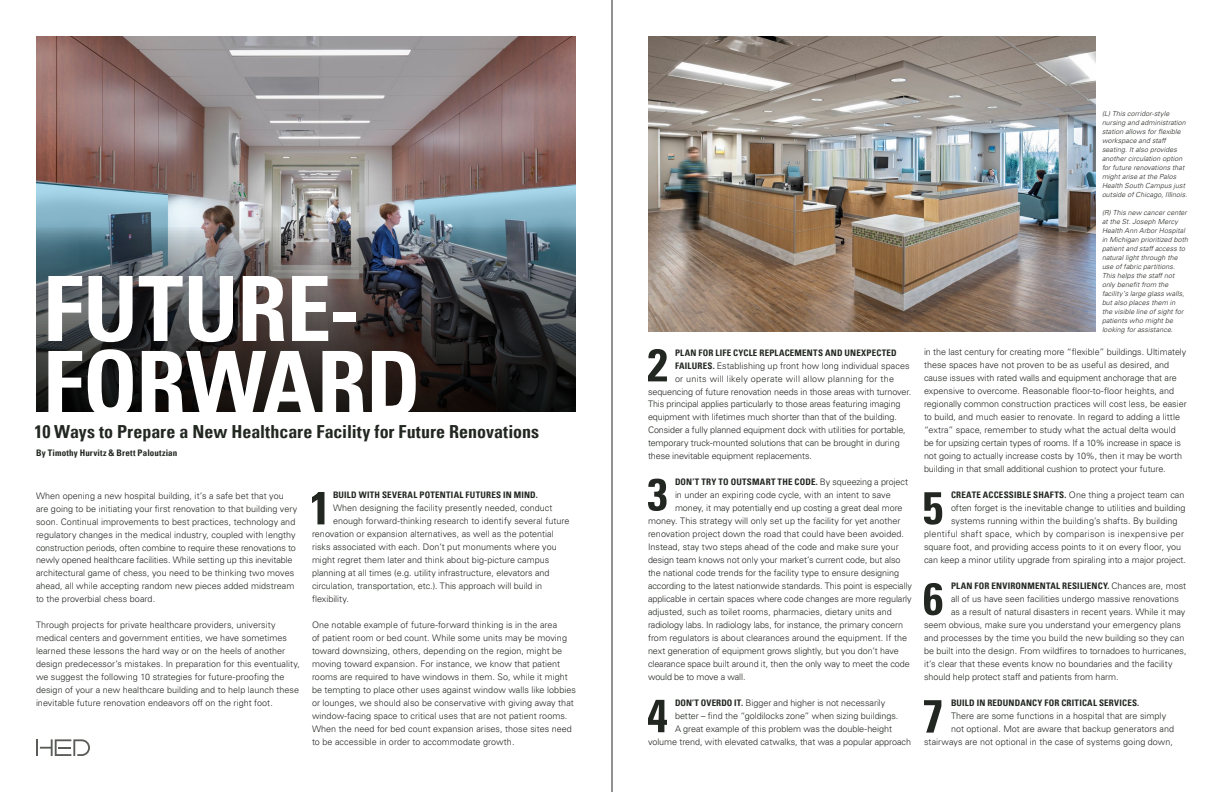
<style>
.page{position:relative;width:1224px;height:792px;background:#fff}
.page>*{position:absolute;margin:0;border:0;box-sizing:border-box;transform-origin:0 0}
.t1{font:700 condensed 90px "Univers LT Pro";letter-spacing:-.005em;color:#fff}
.t2{font:700 condensed 18px "Univers LT Pro";color:#222721}
.t3{font:300 9px/13px "Univers LT Pro 45";color:#222721}
.t4{font:700 condensed 9px "Univers LT Pro";letter-spacing:.025em;color:#222721}
.t5{font:300 9px "Univers LT Pro 45";letter-spacing:.03em;color:#222721}
.t6{font:300 9px "Univers LT Pro 45";letter-spacing:.025em;color:#222721}
.t7{font:italic 300 7px/9px "Univers LT Pro 45";letter-spacing:.015em;color:#222721}
.s1{font-family:"Univers LT Pro";font-weight:700;font-stretch:condensed}
.s2{font-family:"Univers LT Pro 45";font-weight:300;font-stretch:normal}
</style>
<div class="page">
<img style="left:36px;top:36px;width:540px;height:376px">
<img style="left:648px;top:36px;width:448px;height:296px">
<svg style="left:648px;top:349px;width:19px;height:32px"></svg>
<svg style="left:648px;top:479px;width:19px;height:32px"></svg>
<svg style="left:924px;top:492px;width:18px;height:33px"></svg>
<svg style="left:924px;top:583px;width:18px;height:32px"></svg>
<svg style="left:648px;top:700px;width:19px;height:32px"></svg>
<svg style="left:312px;top:492px;width:12px;height:32px"></svg>
<hr style="left:612px;top:0;width:1px;height:792px;background:#222721">
<svg style="left:924px;top:700px;width:17px;height:33px"></svg>
<svg style="left:36px;top:739px;width:54px;height:17px"></svg>
<h1 class="t1" style="left:43px;top:254px;width:318px">FUTURE-</h1>
<h1 class="t1" style="left:43px;top:329px;width:379px">FORWARD</h1>
<p class="t4" style="left:36px;top:447px;width:143px">By Timothy Hurvitz &amp; Brett Paloutzian</p>
<h2 class="t2" style="left:35px;top:421px;width:506px">10 Ways to Prepare a New Healthcare Facility for Future Renovations</h2>
<p class="t3" style="left:36px;top:489px;width:263px">When opening a new hospital building, it’s a safe bet that you are going to be initiating your first renovation to that building very soon. Continual improvements to best practices, technology and regulatory changes in the medical industry, coupled with lengthy construction periods, often combine to require these renovations to newly opened healthcare facilities. While setting up this inevitable architectural game of chess, you need to be thinking two moves ahead, all while accepting random new pieces added midstream to the proverbial chess board.</p>
<p class="t3" style="left:36px;top:619px;width:266px">Through projects for private healthcare providers, university medical centers and government entities, we have sometimes learned these lessons the hard way or on the heels of another design predecessor’s mistakes. In preparation for this eventuality, we suggest the following 10 strategies for future-proofing the design of your a new healthcare building and to help launch these inevitable future renovation endeavors off on the right foot.</p>
<p class="t4" style="left:333px;top:490px;width:206px">BUILD WITH SEVERAL POTENTIAL FUTURES IN MIND.</p>
<p class="t3" style="left:333px;top:502px;width:221px">When designing the facility presently needed, conduct</p>
<p class="t3" style="left:333px;top:515px;width:238px">enough forward-thinking research to identify several future</p>
<p class="t3" style="left:312px;top:528px;width:243px">renovation or expansion alternatives, as well as the potential</p>
<p class="t3" style="left:312px;top:541px;width:246px">risks associated with each. Don’t put monuments where you</p>
<p class="t3" style="left:312px;top:554px;width:239px">might regret them later and think about big-picture campus</p>
<p class="t3" style="left:312px;top:567px;width:239px">planning at all times (e.g. utility infrastructure, elevators and</p>
<p class="t3" style="left:312px;top:580px;width:232px">circulation, transportation, etc.). This approach will build in</p>
<p class="t3" style="left:312px;top:593px;width:39px">flexibility.</p>
<p class="t3" style="left:312px;top:619px;width:266px">One notable example of future-forward thinking is in the area<br>of patient room or bed count. While some units may be moving toward downsizing, others, depending on the region, might be moving toward expansion. For instance, we know that patient rooms are required to have windows in them. So, while it might be tempting to place other uses against window walls like lobbies or lounges, we should also be conservative with giving away that window-facing space to critical uses that are not patient rooms.<br>When the need for bed count expansion arises, those sites need to be accessible in order to accommodate growth.</p>
<p class="t4" style="left:675px;top:347px;width:223px">PLAN FOR LIFE CYCLE REPLACEMENTS AND UNEXPECTED</p>
<p class="t3" style="left:675px;top:359px;width:236px"><span class="s1">FAILURES.</span> Establishing up front how long individual spaces</p>
<p class="t6" style="left:675px;top:372px;width:221px">or units will likely operate will allow planning for the</p>
<p class="t3" style="left:648px;top:385px;width:265px">sequencing of future renovation needs in those areas with turnover.</p>
<p class="t3" style="left:648px;top:398px;width:254px">This principal applies particularly to those areas featuring imaging</p>
<p class="t3" style="left:648px;top:411px;width:250px">equipment with lifetimes much shorter than that of the building.</p>
<p class="t3" style="left:648px;top:424px;width:259px">Consider a fully planned equipment dock with utilities for portable,</p>
<p class="t3" style="left:648px;top:437px;width:253px">temporary truck-mounted solutions that can be brought in during</p>
<p class="t3" style="left:648px;top:450px;width:165px">these inevitable equipment replacements.</p>
<p class="t4" style="left:675px;top:477px;width:235px">DON’T TRY TO OUTSMART THE CODE. <span class="s2">By squeezing a project</span></p>
<p class="t3" style="left:675px;top:489px;width:217px">in under an expiring code cycle, with an intent to save</p>
<p class="t3" style="left:675px;top:502px;width:229px">money, it may potentially end up costing a great deal more</p>
<p class="t3" style="left:648px;top:515px;width:254px">money. This strategy will only set up the facility for yet another</p>
<p class="t3" style="left:648px;top:528px;width:258px">renovation project down the road that could have been avoided.</p>
<p class="t3" style="left:648px;top:541px;width:252px">Instead, stay two steps ahead of the code and make sure your</p>
<p class="t3" style="left:648px;top:554px;width:254px">design team knows not only your market’s current code, but also</p>
<p class="t3" style="left:648px;top:567px;width:253px">the national code trends for the facility type to ensure designing</p>
<p class="t3" style="left:648px;top:580px;width:266px">according to the latest nationwide standards. This point is especially</p>
<p class="t3" style="left:648px;top:593px;width:265px">applicable in certain spaces where code changes are more regularly</p>
<p class="t3" style="left:648px;top:606px;width:245px">adjusted, such as toilet rooms, pharmacies, dietary units and</p>
<p class="t3" style="left:648px;top:619px;width:257px">radiology labs. In radiology labs, for instance, the primary concern</p>
<p class="t3" style="left:648px;top:632px;width:261px">from regulators is about clearances around the equipment. If the</p>
<p class="t3" style="left:648px;top:645px;width:252px">next generation of equipment grows slightly, but you don’t have</p>
<p class="t3" style="left:648px;top:658px;width:263px">clearance space built around it, then the only way to meet the code</p>
<p class="t3" style="left:648px;top:670px;width:99px">would be to move a wall.</p>
<p class="t3" style="left:675px;top:697px;width:212px"><span class="s1">DON’T OVERDO IT.</span> Bigger and higher is not necessarily</p>
<p class="t3" style="left:675px;top:709px;width:225px">better – find the “goldilocks zone” when sizing buildings.</p>
<p class="t3" style="left:675px;top:722px;width:219px">A great example of this problem was the double-height</p>
<p class="t3" style="left:648px;top:735px;width:265px">volume trend, with elevated catwalks, that was a popular approach</p>
<p class="t7" style="left:1102px;top:109px;width:87px">(L) This corridor-style nursing and administration station allows for flexible workspace and staff seating. It also provides another circulation option for future renovations that might arise at the Palos<br>Health South Campus just outside of Chicago, Illinois.</p>
<p class="t7" style="left:1102px;top:208px;width:87px">(R) This new cancer center at the St. Joseph Mercy<br>Health Ann Arbor Hospital in Michigan prioritized both patient and staff access to natural light through the use of fabric partitions.<br>This helps the staff not only benefit from the facility’s large glass walls, but also places them in<br>the visible line of sight for patients who might be looking for assistance.</p>
<p class="t3" style="left:924px;top:345px;width:264px">in the last century for creating more “flexible” buildings. Ultimately these spaces have not proven to be as useful as desired, and cause issues with rated walls and equipment anchorage that are expensive to overcome. Reasonable floor-to-floor heights, and regionally common construction practices will cost less, be easier to build, and much easier to renovate. In regard to adding a little “extra” space, remember to study what the actual delta would be for upsizing certain types of rooms. If a 10% increase in space is not going to actually increase costs by 10%, then it may be worth building in that small additional cushion to protect your future.</p>
<p class="t4" style="left:951px;top:490px;width:235px">CREATE ACCESSIBLE SHAFTS. <span class="s2">One thing a project team can</span></p>
<p class="t3" style="left:951px;top:501px;width:236px">often forget is the inevitable change to utilities and building</p>
<p class="t3" style="left:951px;top:514px;width:228px">systems running within the building’s shafts. By building</p>
<p class="t5" style="left:924px;top:528px;width:262px">plentiful shaft space, which by comparison is inexpensive per</p>
<p class="t3" style="left:924px;top:540px;width:259px">square foot, and providing access points to it on every floor, you</p>
<p class="t3" style="left:924px;top:553px;width:264px">can keep a minor utility upgrade from spiraling into a major project.</p>
<p class="t4" style="left:951px;top:581px;width:237px">PLAN FOR ENVIRONMENTAL RESILIENCY. <span class="s2">Chances are, most</span></p>
<p class="t3" style="left:951px;top:592px;width:229px">all of us have seen facilities undergo massive renovations</p>
<p class="t3" style="left:951px;top:605px;width:236px">as a result of natural disasters in recent years. While it may</p>
<p class="t3" style="left:924px;top:618px;width:259px">seem obvious, make sure you understand your emergency plans</p>
<p class="t3" style="left:924px;top:631px;width:262px">and processes by the time you build the new building so they can</p>
<p class="t3" style="left:924px;top:644px;width:264px">be built into the design. From wildfires to tornadoes to hurricanes,</p>
<p class="t3" style="left:924px;top:657px;width:250px">it’s clear that these events know no boundaries and the facility</p>
<p class="t3" style="left:924px;top:670px;width:196px">should help protect staff and patients from harm.</p>
<p class="t4" style="left:951px;top:698px;width:190px">BUILD IN REDUNDANCY FOR CRITICAL SERVICES.</p>
<p class="t3" style="left:951px;top:709px;width:217px">There are some functions in a hospital that are simply</p>
<p class="t3" style="left:951px;top:722px;width:225px">not optional. Mot are aware that backup generators and</p>
<p class="t3" style="left:924px;top:735px;width:251px">stairways are not optional in the case of systems going down,</p>
</div>
